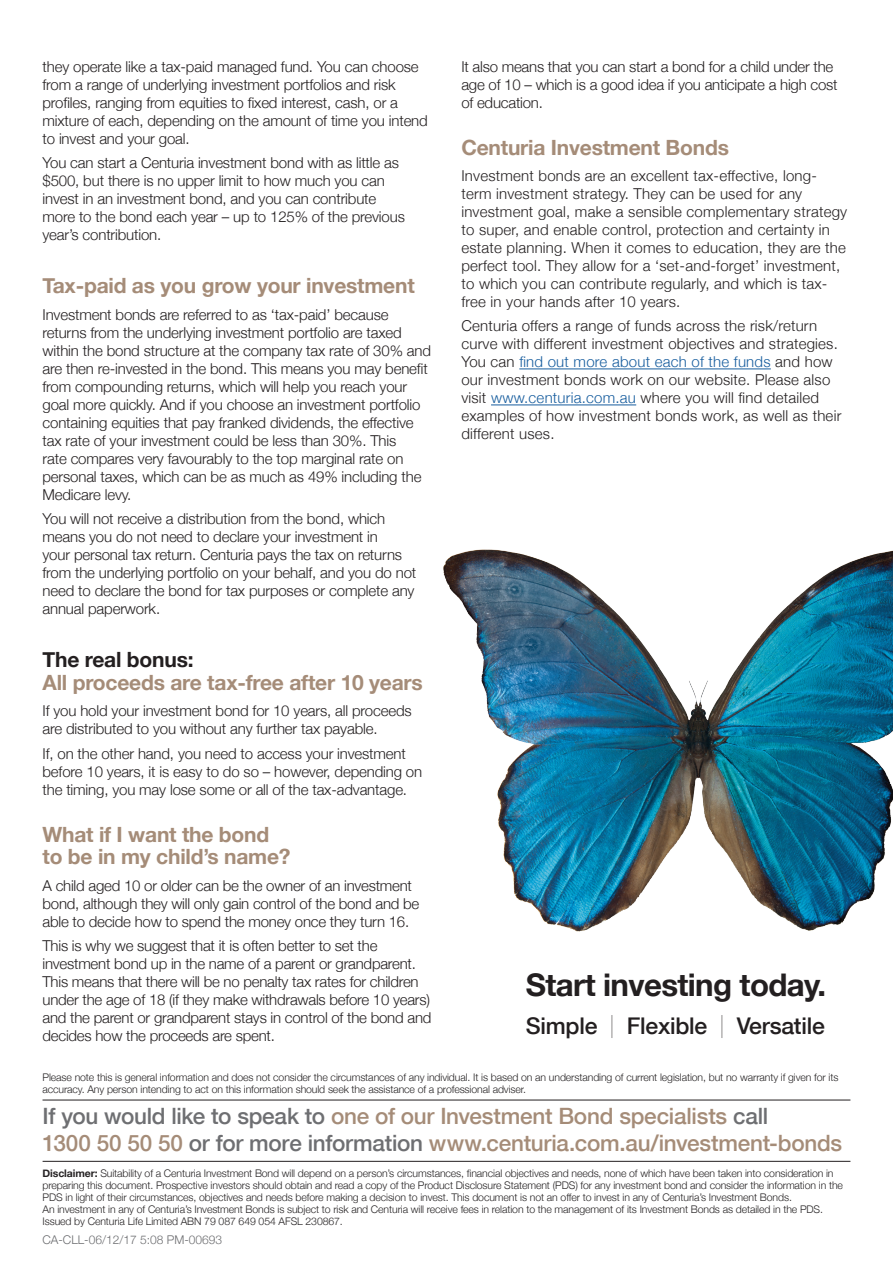
<style>
.page{position:relative;width:893px;height:1263px;background:#fff}
.page>*{position:absolute;margin:0;border:0;box-sizing:border-box;transform-origin:0 0}
.t1{font:700 31.2px "Helvetica Neue";letter-spacing:-.02em;color:#231f20}
.t2{font:500 22.95px "Helvetica Neue";letter-spacing:-.01em;color:#231f20}
.t3{font:500 22.5px/27px "Helvetica Neue";letter-spacing:-.01em;color:#a58c78}
.t4{font:700 21px/22.5px "Helvetica Neue";letter-spacing:-.01em;color:#a58c78}
.t5{font:700 21px "Helvetica Neue";letter-spacing:-.01em;color:#231f20}
.t6{font:300 15px/18px "Helvetica Neue";letter-spacing:-.01em;color:#231f20}
.t7{font:300 15px/18px "Helvetica Neue";letter-spacing:.015em;color:#231f20}
.t8{font:300 12px "Helvetica Neue";color:#6c6d70}
.t9{font:300 10.5px/12px "Helvetica Neue";letter-spacing:-.01em;color:#262324}
.s1{color:#175d9e}
.s2{font-weight:200}
.s3{color:#6e6f72}
.s4{font-weight:700}
</style>
<div class="page">
<hr style="left:43px;top:1100px;width:807px;height:1px;background:#231f20">
<hr style="left:43px;top:1161px;width:807px;height:1px;background:#231f20">
<img style="left:443px;top:549px;width:450px;height:383px">
<hr style="left:519px;top:368px;width:252px;height:1px;background:#175d9e">
<hr style="left:491px;top:404px;width:145px;height:1px;background:#175d9e">
<p class="t6" style="left:43px;top:56px;width:387px">they operate like a tax-paid managed fund. You can choose from a range of underlying investment portfolios and risk profiles, ranging from equities to fixed interest, cash, or a mixture of each, depending on the amount of time you intend to invest and your goal.</p>
<p class="t6" style="left:43px;top:153px;width:364px">You can start a Centuria investment bond with as little as $500, but there is no upper limit to how much you can invest in an investment bond, and you can contribute more to the bond each year – up to 125% of the previous year’s contribution.</p>
<h3 class="t4" style="left:43px;top:275px;width:374px">Tax-paid as you grow your investment</h3>
<p class="t6" style="left:43px;top:305px;width:390px">Investment bonds are referred to as ‘tax-paid’ because returns from the underlying investment portfolio are taxed within the bond structure at the company tax rate of 30% and are then re-invested in the bond. This means you may benefit from compounding returns, which will help you reach your goal more quickly. And if you choose an investment portfolio containing equities that pay franked dividends, the effective tax rate of your investment could be less than 30%. This<br>rate compares very favourably to the top marginal rate on personal taxes, which can be as much as 49% including the Medicare levy.</p>
<p class="t6" style="left:43px;top:509px;width:375px">You will not receive a distribution from the bond, which means you do not need to declare your investment in<br>your personal tax return. Centuria pays the tax on returns from the underlying portfolio on your behalf, and you do not need to declare the bond for tax purposes or complete any annual paperwork.</p>
<h3 class="t5" style="left:43px;top:643px;width:153px">The real bonus:</h3>
<h3 class="t4" style="left:43px;top:672px;width:382px">All proceeds are tax-free after 10 years</h3>
<p class="t6" style="left:43px;top:701px;width:371px">If you hold your investment bond for 10 years, all proceeds are distributed to you without any further tax payable.</p>
<p class="t6" style="left:43px;top:744px;width:381px">If, on the other hand, you need to access your investment before 10 years, it is easy to do so – however, depending on the timing, you may lose some or all of the tax-advantage.</p>
<h3 class="t4" style="left:43px;top:823px;width:250px">What if I want the bond to be in my child’s name?</h3>
<p class="t6" style="left:43px;top:875px;width:378px">A child aged 10 or older can be the owner of an investment bond, although they will only gain control of the bond and be able to decide how to spend the money once they turn 16.</p>
<p class="t6" style="left:43px;top:936px;width:390px">This is why we suggest that it is often better to set the investment bond up in the name of a parent or grandparent.<br>This means that there will be no penalty tax rates for children under the age of 18 (if they make withdrawals before 10 years) and the parent or grandparent stays in control of the bond and decides how the proceeds are spent.</p>
<p class="t6" style="left:461px;top:56px;width:378px">It also means that you can start a bond for a child under the age of 10 – which is a good idea if you anticipate a high cost of education.</p>
<h3 class="t4" style="left:461px;top:136px;width:269px">Centuria Investment Bonds</h3>
<p class="t7" style="left:461px;top:166px;width:387px">Investment bonds are an excellent tax-effective, long&shy;term investment strategy. They can be used for any investment goal, make a sensible complementary strategy to super, and enable control, protection and certainty in estate planning. When it comes to education, they are the perfect tool. They allow for a ‘set-and-forget’ investment, to which you can contribute regularly, and which is tax&shy;free in your hands after 10 years.</p>
<p class="t7" style="left:461px;top:316px;width:381px">Centuria offers a range of funds across the risk/return curve with different investment objectives and strategies.<br>You can <span class="s1">find out more about each of the funds</span> and how our investment bonds work on our website. Please also visit <span class="s1">www.centuria.com.au</span> where you will find detailed examples of how investment bonds work, as well as their different uses.</p>
<h1 class="t1" style="left:526px;top:960px;width:302px">Start investing today.</h1>
<h2 class="t2" style="left:526px;top:1008px;width:300px">Simple <span class="s2">|</span> Flexible <span class="s2">|</span> Versatile</h2>
<p class="t9" style="left:43px;top:1070px;width:797px">Please note this is general information and does not consider the circumstances of any individual. It is based on an understanding of current legislation, but no warranty if given for its accuracy. Any person intending to act on this information should seek the assistance of a professional adviser.</p>
<h3 class="t3" style="left:43px;top:1101px;width:801px"><span class="s3">If you would like to speak to</span> one of our Investment Bond specialists <span class="s3">call<br></span>1300 50 50 50 <span class="s3">or for more information</span> www.centuria.com.au/investment-bonds</h3>
<p class="t9" style="left:43px;top:1167px;width:802px"><span class="s4">Disclaimer:</span> Suitability of a Centuria Investment Bond will depend on a person’s circumstances, financial objectives and needs, none of which have been taken into consideration in preparing this document. Prospective investors should obtain and read a copy of the Product Disclosure Statement (PDS) for any investment bond and consider the information in the PDS in light of their circumstances, objectives and needs before making a decision to invest. This document is not an offer to invest in any of Centuria’s Investment Bonds.<br>An investment in any of Centuria’s Investment Bonds is subject to risk and Centuria will receive fees in relation to the management of its Investment Bonds as detailed in the PDS.<br>Issued by Centuria Life Limited ABN 79 087 649 054 AFSL 230867.</p>
<p class="t8" style="left:43px;top:1230px;width:181px">CA-CLL-06/12/17 5:08 PM-00693</p>
</div>
